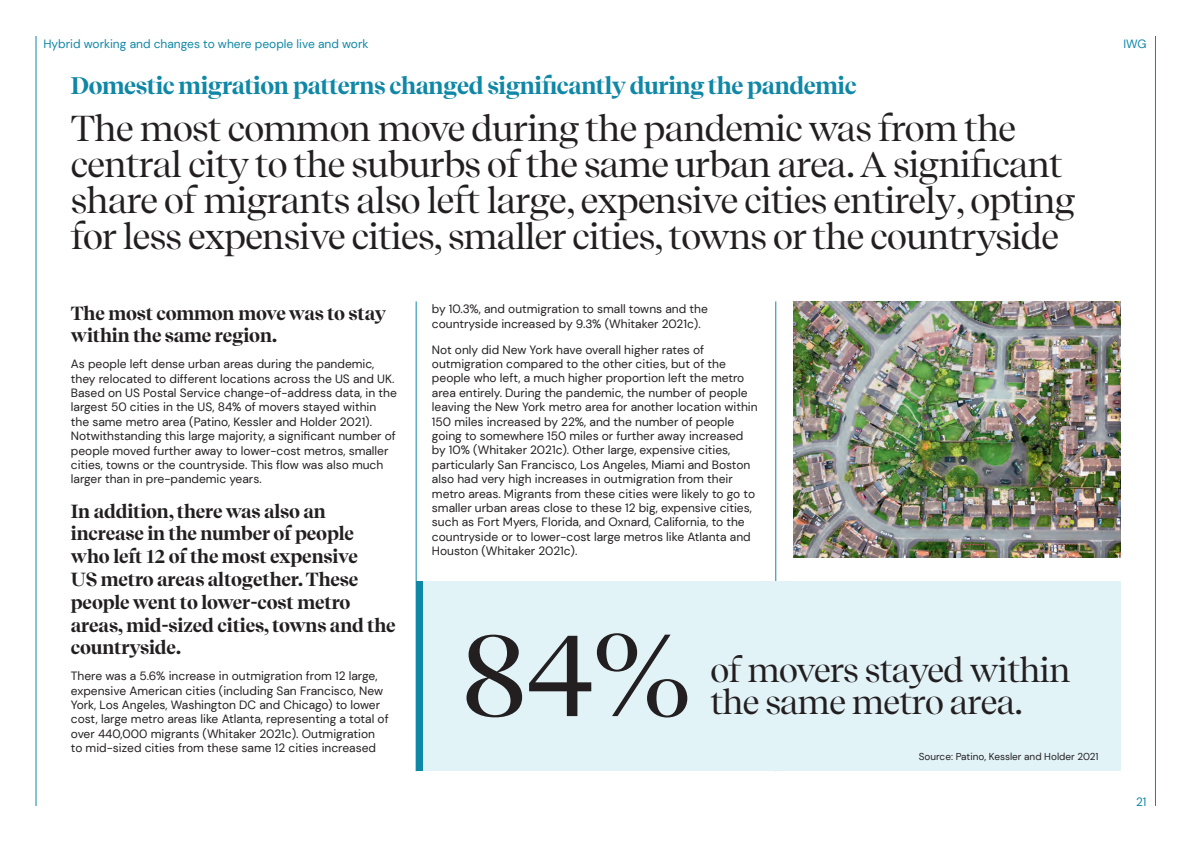
<style>
.page{position:relative;width:1191px;height:842px;background:#fff}
.page>*{position:absolute;margin:0;border:0;box-sizing:border-box;transform-origin:0 0}
.t1{font:116.4px "Recife Display";color:#231f20}
.t2{font:36px/36px "Recife Display";letter-spacing:-.02em;color:#231f20}
.t3{font:34.2px/31.7px "Recife Display";letter-spacing:-.02em;color:#231f20}
.t4{font:700 24px "Recife Display";letter-spacing:-.02em;color:#0f87a6}
.t5{font:700 19px/22.8px "Recife Display";letter-spacing:-.01em;color:#231f20}
.t6{font:12px/14.4px "DM Sans";color:#231f20}
.t7{font:12px "DM Sans";color:#0f87a6}
.t8{font:10px "DM Sans";color:#231f20}
</style>
<div class="page">
<hr style="left:36px;top:36px;width:1px;height:770px;background:#0f87a6">
<hr style="left:1155px;top:36px;width:1px;height:770px;background:#0f87a6">
<hr style="left:416px;top:301px;width:1px;height:470px;background:#0f87a6">
<hr style="left:775px;top:301px;width:1px;height:470px;background:#0f87a6">
<div style="left:423px;top:581px;width:697px;height:190px;background:#e2f3f8"></div>
<div style="left:416px;top:581px;width:7px;height:190px;background:#0f87a6"></div>
<img style="left:793px;top:301px;width:327px;height:256px">
<p class="t7" style="left:43px;top:36px;width:326px">Hybrid working and changes to where people live and work</p>
<p class="t7" style="left:1123px;top:36px;width:25px">IWG</p>
<h3 class="t4" style="left:71px;top:68px;width:787px">Domestic migration patterns changed significantly during the pandemic</h3>
<p class="t2" style="left:71px;top:109px;width:1006px">The most common move during the pandemic was from the central city to the suburbs of the same urban area. A significant share of migrants also left large, expensive cities entirely, opting for less expensive cities, smaller cities, towns or the countryside</p>
<h3 class="t5" style="left:71px;top:301px;width:317px">The most common move was to stay within the same region.</h3>
<p class="t6" style="left:71px;top:357px;width:327px">As people left dense urban areas during the pandemic, they relocated to different locations across the US and UK.<br>Based on US Postal Service change-of-address data, in the largest 50 cities in the US, 84% of movers stayed within the same metro area (Patino, Kessler and Holder 2021).<br>Notwithstanding this large majority, a significant number of people moved further away to lower-cost metros, smaller cities, towns or the countryside. This flow was also much larger than in pre-pandemic years.</p>
<h3 class="t5" style="left:71px;top:499px;width:326px">In addition, there was also an increase in the number of people who left 12 of the most expensive<br>US metro areas altogether. These people went to lower-cost metro areas, mid-sized cities, towns and the countryside.</h3>
<p class="t6" style="left:71px;top:669px;width:319px">There was a 5.6% increase in outmigration from 12 large, expensive American cities (including San Francisco, New York, Los Angeles, Washington DC and Chicago) to lower cost, large metro areas like Atlanta, representing a total of over 440,000 migrants (Whitaker 2021c). Outmigration to mid-sized cities from these same 12 cities increased</p>
<p class="t6" style="left:432px;top:302px;width:277px">by 10.3%, and outmigration to small towns and the countryside increased by 9.3% (Whitaker 2021c).</p>
<p class="t6" style="left:432px;top:342px;width:327px">Not only did New York have overall higher rates of outmigration compared to the other cities, but of the people who left, a much higher proportion left the metro area entirely. During the pandemic, the number of people leaving the New York metro area for another location within 150 miles increased by 22%, and the number of people going to somewhere 150 miles or further away increased by 10% (Whitaker 2021c). Other large, expensive cities, particularly San Francisco, Los Angeles, Miami and Boston also had very high increases in outmigration from their metro areas. Migrants from these cities were likely to go to smaller urban areas close to these 12 big, expensive cities, such as Fort Myers, Florida, and Oxnard, California, to the countryside or to lower-cost large metros like Atlanta and Houston (Whitaker 2021c).</p>
<h1 class="t1" style="left:460px;top:591px;width:232px">84%</h1>
<h3 class="t3" style="left:710px;top:652px;width:361px">of movers stayed within the same metro area.</h3>
<p class="t8" style="left:918px;top:750px;width:181px">Source: Patino, Kessler and Holder 2021</p>
<p class="t7" style="left:1136px;top:794px;width:12px">21</p>
</div>
